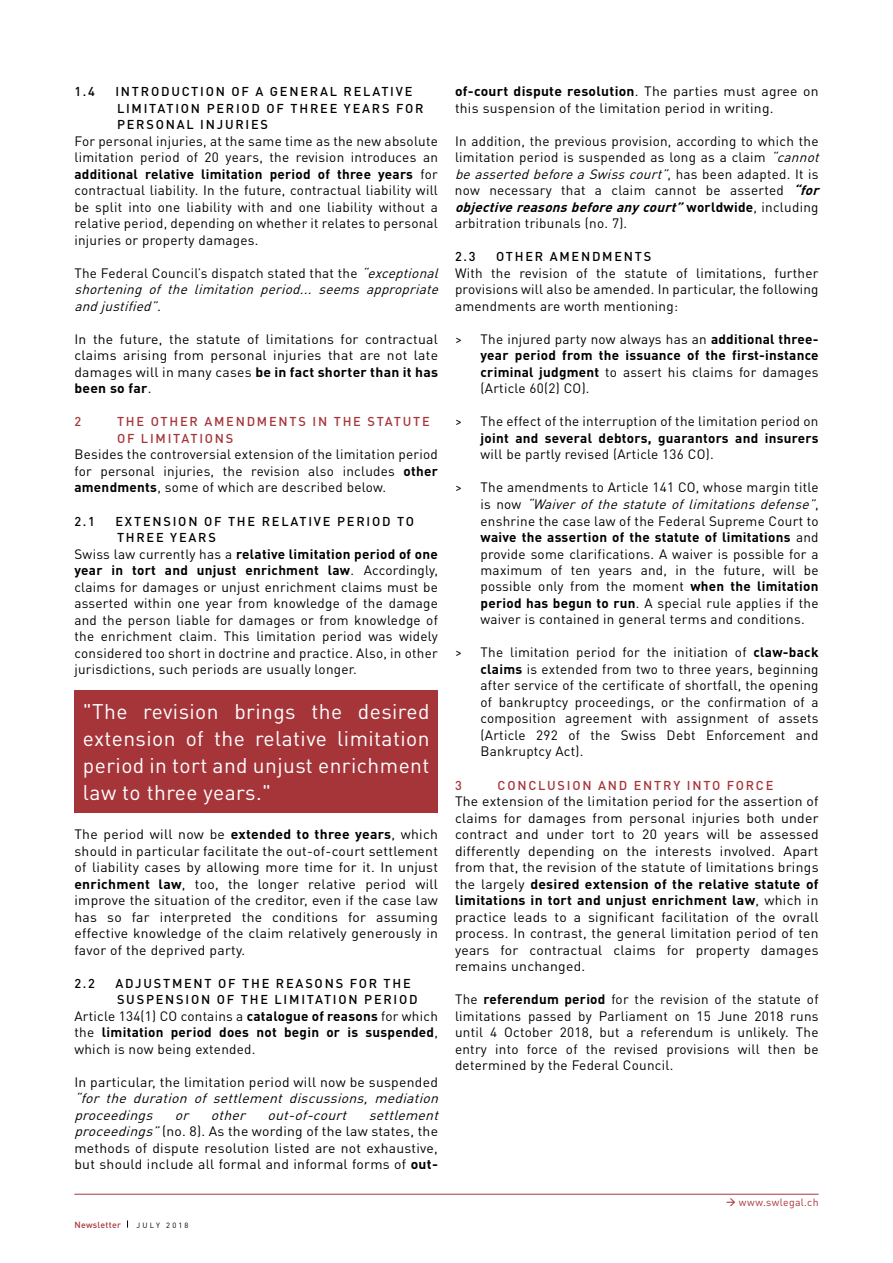
<style>
.page{position:relative;width:893px;height:1263px;background:#fff}
.page>*{position:absolute;margin:0;border:0;box-sizing:border-box;transform-origin:0 0}
.t1{font:21px/27px "DIN";letter-spacing:.02em;color:#fff;text-align:justify}
.t2{font:13.5px/16.5px "DIN";letter-spacing:.02em;color:#000;text-align:justify}
.t3{font:italic 13.5px/16.5px "DIN";color:#000;text-align:justify}
.t4{font:700 13.5px/16.5px "DIN";letter-spacing:.02em;color:#000;text-align:justify}
.t5{font:500 12.75px/16.5px "DIN";letter-spacing:.14em;color:#000}
.t6{font:500 12.75px/16.5px "DIN";letter-spacing:.14em;color:#a6353a}
.t7{font:10.5px "DIN";letter-spacing:.025em;color:#a6353a}
.t8{font:500 8.85px "DIN";letter-spacing:.025em;color:#a6353a}
.t9{font:7.5px "DIN";letter-spacing:.305em;color:#000}
.s1{font-weight:700}
.s2{font-style:normal}
.s3{font-style:italic}
.s4{font-weight:700;font-style:italic}
.s5{font-weight:400}
</style>
<div class="page">
<hr style="left:74px;top:1194px;width:745px;height:1px;background:#a6353a">
<div style="left:74px;top:690px;width:364px;height:122px;background:#a6353a"></div>
<p class="t5" style="left:74px;top:83px;width:22px">1.4</p>
<p class="t5" style="left:115px;top:83px;width:309px">INTRODUCTION OF A GENERAL RELATIVE<br>LIMITATION PERIOD OF THREE YEARS FOR<br>PERSONAL INJURIES</p>
<p class="t2" style="left:74px;top:132px;width:365px">For personal injuries, at the same time as the new absolute limitation period of 20 years, the revision introduces an <span class="s1">additional relative limitation period of three years</span> for contractual liability. In the future, contractual liability will be split into one liability with and one liability without a relative period, depending on whether it relates to personal injuries or property damages.</p>
<p class="t3" style="left:74px;top:264px;width:370px"><span class="s2">The Federal Council’s dispatch stated that the</span> “exceptional shortening of the limitation period... seems appropriate andjustified”.</p>
<p class="t2" style="left:74px;top:330px;width:365px">In the future, the statute of limitations for contractual claims arising from personal injuries that are not late damages will in many cases <span class="s1">be in fact shorter than it has been so far</span>.</p>
<p class="t6" style="left:74px;top:413px;width:8px">2</p>
<p class="t6" style="left:117px;top:413px;width:314px">THE OTHER AMENDMENTS IN THE STATUTE<br>OF LIMITATIONS</p>
<p class="t2" style="left:74px;top:446px;width:365px">Besides the controversial extension of the limitation period for personal injuries, the revision also includes <span class="s1">other amendments</span>, some of which are described below.</p>
<p class="t5" style="left:74px;top:512px;width:22px">2.1</p>
<p class="t5" style="left:115px;top:512px;width:300px">EXTENSION OF THE RELATIVE PERIOD TO<br>THREE YEARS</p>
<p class="t2" style="left:74px;top:545px;width:365px">Swiss law currently has a <span class="s1">relative limitation period of one year in tort and unjust enrichment law</span>. Accordingly, claims for damages or unjust enrichment claims must be asserted within one year from knowledge of the damage and the person liable for damages or from knowledge of the enrichment claim. This limitation period was widely considered too short in doctrine and practice. Also, in other jurisdictions, such periods are usually longer.</p>
<h1 class="t1" style="left:83px;top:697px;width:348px">"The revision brings the desired extension of the relative limitation period in tort and unjust enrichment law to three years."</h1>
<p class="t2" style="left:74px;top:825px;width:365px">The period will now be <span class="s1">extended to three years</span>, which should in particular facilitate the out-of-court settlement of liability cases by allowing more time for it. In unjust <span class="s1">enrichment law</span>, too, the longer relative period will improve the situation of the creditor, even if the case law has so far interpreted the conditions for assuming effective knowledge of the claim relatively generously in favor of the deprived party.</p>
<p class="t5" style="left:74px;top:974px;width:22px">2.2</p>
<p class="t5" style="left:115px;top:974px;width:304px">ADJUSTMENT OF THE REASONS FOR THE<br>SUSPENSION OF THE LIMITATION PERIOD</p>
<p class="t2" style="left:74px;top:1007px;width:365px">Article 134(1) CO contains a <span class="s1">catalogue of reasons</span> for which the <span class="s1">limitation period does not begin or is suspended</span>, which is now being extended.</p>
<p class="t2" style="left:74px;top:1073px;width:365px">In particular, the limitation period will now be suspended</p>
<p class="t3" style="left:74px;top:1089px;width:370px">“for the duration of settlement discussions, mediation proceedings</p>
<p class="t3" style="left:175px;top:1106px;width:20px">or</p>
<p class="t3" style="left:211px;top:1106px;width:40px">other</p>
<p class="t3" style="left:268px;top:1106px;width:85px">out-of-court</p>
<p class="t2" style="left:74px;top:1106px;width:370px;text-align:left;text-indent:294px"><span class="s3">settlement proceedings”</span>(no. 8). As the wording of the law states, the methods of dispute resolution listed are not exhaustive, but should include all formal and informal forms of <span class="s1">out-</span></p>
<p class="t8" style="left:74px;top:1218px;width:48px">Newsletter</p>
<p class="t9" style="left:136px;top:1220px;width:54px">Jul y 2018</p>
<p class="t2" style="left:455px;top:83px;width:365px"><span class="s1">of-court dispute resolution</span>. The parties must agree on this suspension of the limitation period in writing.</p>
<p class="t2" style="left:455px;top:132px;width:370px;text-align:left">In addition, the previous provision, according to which the limitation period is suspended as long as a claim <span class="s3">“cannot beassertedbeforeaSwisscourt”</span>, h a s b e e n a d a p t e d . I t i s now necessary that a claim cannot be asserted <span class="s4">“for objectivereasonsbeforeanycourt”</span><span class="s1">w o r l d w i d e</span> , i n c l u d i n g arbitration tribunals (no. 7).</p>
<p class="t5" style="left:455px;top:248px;width:22px">2.3</p>
<p class="t5" style="left:496px;top:248px;width:157px">OTHER AMENDMENTS</p>
<p class="t2" style="left:455px;top:264px;width:365px">With the revision of the statute of limitations, further provisions will also be amended. In particular, the following amendments are worth mentioning:</p>
<p class="t4" style="left:480px;top:330px;width:340px;text-indent:-26px"><span class="s5">&gt; The injured party now always has an</span> additional three&shy;year period from the issuance of the first-instance criminal judgment <span class="s5">to assert his claims for damages (Article 60(2) CO).</span></p>
<p class="t2" style="left:455px;top:413px;width:365px">&gt; The effect of the interruption of the limitation period on</p>
<p class="t4" style="left:480px;top:429px;width:340px">joint and several debtors, guarantors and insurers</p>
<p class="t2" style="left:480px;top:446px;width:235px">will be partly revised (Article 136 CO).</p>
<p class="t2" style="left:480px;top:479px;width:340px;text-indent:-26px">&gt; The amendments to Article 141 CO, whose margin title i s n o w <span class="s3">“Waiver of the statute of limitations defense”</span>, enshrine the case law of the Federal Supreme Court to <span class="s1">waive the assertion of the statute of limitations</span> and provide some clarifications. A waiver is possible for a maximum of ten years and, in the future, will be possible only from the moment <span class="s1">when the limitation period has begun to run</span>. A special rule applies if the waiver is contained in general terms and conditions.</p>
<p class="t2" style="left:480px;top:644px;width:340px;text-indent:-26px">&gt; The limitation period for the initiation of <span class="s1">claw-back claims</span> is extended from two to three years, beginning after service of the certificate of shortfall, the opening of bankruptcy proceedings, or the confirmation of a composition agreement with assignment of assets (Article 292 of the Swiss Debt Enforcement and Bankruptcy Act).</p>
<p class="t6" style="left:455px;top:776px;width:8px">3</p>
<p class="t6" style="left:498px;top:776px;width:277px">CONCLUSION AND ENTRY INTO FORCE</p>
<p class="t2" style="left:455px;top:792px;width:365px">The extension of the limitation period for the assertion of claims for damages from personal injuries both under contract and under tort to 20 years will be assessed differently depending on the interests involved. Apart from that, the revision of the statute of limitations brings the largely <span class="s1">desired extension of the relative statute of limitations in tort and unjust enrichment law</span>, which in practice leads to a significant facilitation of the ovrall process. In contrast, the general limitation period of ten years for contractual claims for property damages remains unchanged.</p>
<p class="t2" style="left:455px;top:990px;width:365px">The <span class="s1">referendum period</span> for the revision of the statute of limitations passed by Parliament on 15 June 2018 runs until 4 October 2018, but a referendum is unlikely. The entry into force of the revised provisions will then be determined by the Federal Council.</p>
<p class="t7" style="left:726px;top:1195px;width:94px">→ www.swlegal.ch</p>
</div>
